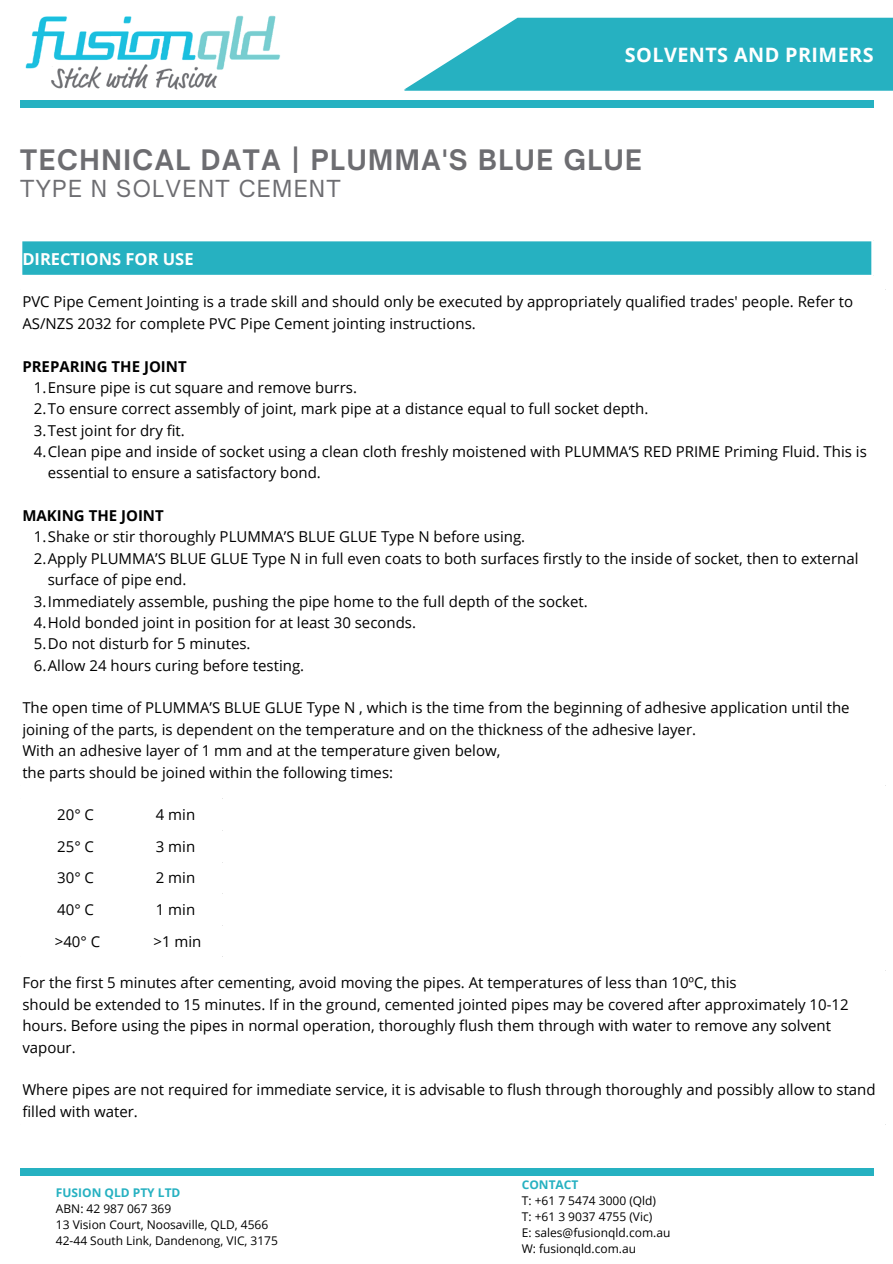
<style>
.page{position:relative;width:893px;height:1264px;background:#fff}
.page>*{position:absolute;margin:0;border:0;box-sizing:border-box;transform-origin:0 0}
.t1{font:700 27px "Open Sauce One";letter-spacing:.06em;color:#6d6d71}
.t2{font:22.5px "Open Sauce One";letter-spacing:.06em;color:#6d6d71}
.t3{font:700 19.8px "Open Sans";letter-spacing:.02em;color:#fff}
.t4{font:700 16.5px "Open Sans";color:#fff}
.t5{font:15px/21.3px "Open Sans";color:#000}
.t6{font:700 15px "Open Sans";color:#000}
.t7{font:12px/16px "Open Sans";color:#000}
.t8{font:700 12px "Open Sans";color:#26b1c1}
</style>
<div class="page">
<div style="left:20px;top:100px;width:853px;height:7px;background:#26b1c1"></div>
<div style="left:20px;top:1168px;width:853px;height:7px;background:#26b1c1"></div>
<svg style="left:404px;top:18px;width:488px;height:73px;background:#41bac8"></svg>
<div style="left:21px;top:240px;width:851px;height:36px;background:#26b1c1"></div>
<hr style="left:20px;top:241px;width:2px;height:34px;background:#fff">
<hr style="left:871px;top:241px;width:2px;height:34px;background:#fff">
<hr style="left:20px;top:239px;width:853px;height:2px;background:#fff">
<hr style="left:20px;top:275px;width:853px;height:2px;background:#fff">
<img style="left:25px;top:15px;width:256px;height:75px">
<h3 class="t3" style="left:625px;top:41px;width:250px">SOLVENTS AND PRIMERS</h3>
<h3 class="t3" style="left:606px;top:42px;width:257px">LARGE BORE PVC FITTING</h3>
<h1 class="t1" style="left:20px;top:143px;width:623px">TECHNICAL DATA | PLUMMA'S BLUE GLUE</h1>
<h2 class="t2" style="left:20px;top:175px;width:322px">TYPE N SOLVENT CEMENT</h2>
<p class="t4" style="left:22px;top:247px;width:173px">DIRECTIONS FOR USE</p>
<p class="t5" style="left:22px;top:291px;width:832px">PVC Pipe Cement Jointing is a trade skill and should only be executed by appropriately qualified trades' people. Refer to<br>AS/NZS 2032 for complete PVC Pipe Cement jointing instructions.</p>
<p class="t6" style="left:22px;top:355px;width:166px">PREPARING THE JOINT</p>
<p class="t5" style="left:34px;top:376px;width:324px">1.Ensure pipe is cut square and remove burrs.</p>
<p class="t5" style="left:34px;top:398px;width:616px">2.To ensure correct assembly of joint, mark pipe at a distance equal to full socket depth.</p>
<p class="t5" style="left:34px;top:419px;width:153px">3.Test joint for dry fit.</p>
<p class="t5" style="left:34px;top:440px;width:834px">4.Clean pipe and inside of socket using a clean cloth freshly moistened with PLUMMA’S RED PRIME Priming Fluid. This is</p>
<p class="t5" style="left:48px;top:462px;width:274px">essential to ensure a satisfactory bond.</p>
<p class="t6" style="left:22px;top:505px;width:143px">MAKING THE JOINT</p>
<p class="t5" style="left:34px;top:526px;width:493px">1.Shake or stir thoroughly PLUMMA’S BLUE GLUE Type N before using.</p>
<p class="t5" style="left:34px;top:547px;width:826px">2.Apply PLUMMA’S BLUE GLUE Type N in full even coats to both surfaces firstly to the inside of socket, then to external</p>
<p class="t5" style="left:48px;top:568px;width:140px">surface of pipe end.</p>
<p class="t5" style="left:34px;top:590px;width:555px">3.Immediately assemble, pushing the pipe home to the full depth of the socket.</p>
<p class="t5" style="left:34px;top:611px;width:384px">4.Hold bonded joint in position for at least 30 seconds.</p>
<p class="t5" style="left:34px;top:633px;width:218px">5.Do not disturb for 5 minutes.</p>
<p class="t5" style="left:34px;top:654px;width:272px">6.Allow 24 hours curing before testing.</p>
<p class="t5" style="left:22px;top:697px;width:828px">The open time of PLUMMA’S BLUE GLUE Type N , which is the time from the beginning of adhesive application until the joining of the parts, is dependent on the temperature and on the thickness of the adhesive layer.<br>With an adhesive layer of 1 mm and at the temperature given below,<br>the parts should be joined within the following times:</p>
<p class="t5" style="left:57px;top:803px;width:38px">20° C</p>
<p class="t5" style="left:156px;top:803px;width:41px">4 min</p>
<p class="t5" style="left:57px;top:835px;width:38px">25° C</p>
<p class="t5" style="left:156px;top:835px;width:41px">3 min</p>
<p class="t5" style="left:57px;top:867px;width:38px">30° C</p>
<p class="t5" style="left:156px;top:867px;width:41px">2 min</p>
<p class="t5" style="left:57px;top:898px;width:38px">40° C</p>
<p class="t5" style="left:156px;top:898px;width:41px">1 min</p>
<p class="t5" style="left:55px;top:930px;width:47px">&gt;40° C</p>
<p class="t5" style="left:153px;top:930px;width:49px">&gt;1 min</p>
<p class="t5" style="left:22px;top:971px;width:827px">For the first 5 minutes after cementing, avoid moving the pipes. At temperatures of less than 10ºC, this<br>should be extended to 15 minutes. If in the ground, cemented jointed pipes may be covered after approximately 10-12 hours. Before using the pipes in normal operation, thoroughly flush them through with water to remove any solvent vapour.</p>
<p class="t5" style="left:22px;top:1078px;width:854px">Where pipes are not required for immediate service, it is advisable to flush through thoroughly and possibly allow to stand filled with water.</p>
<p class="t8" style="left:56px;top:1184px;width:126px">FUSION QLD PTY LTD</p>
<p class="t7" style="left:56px;top:1200px;width:223px">ABN: 42 987 067 369<br>13 Vision Court, Noosaville, QLD, 4566<br>42-44 South Link, Dandenong, VIC, 3175</p>
<p class="t8" style="left:521px;top:1176px;width:58px">CONTACT</p>
<p class="t7" style="left:521px;top:1192px;width:150px">T: +61 7 5474 3000 (Qld)<br>T: +61 3 9037 4755 (Vic)<br>E: sales@fusionqld.com.au<br>W: fusionqld.com.au</p>
</div>
